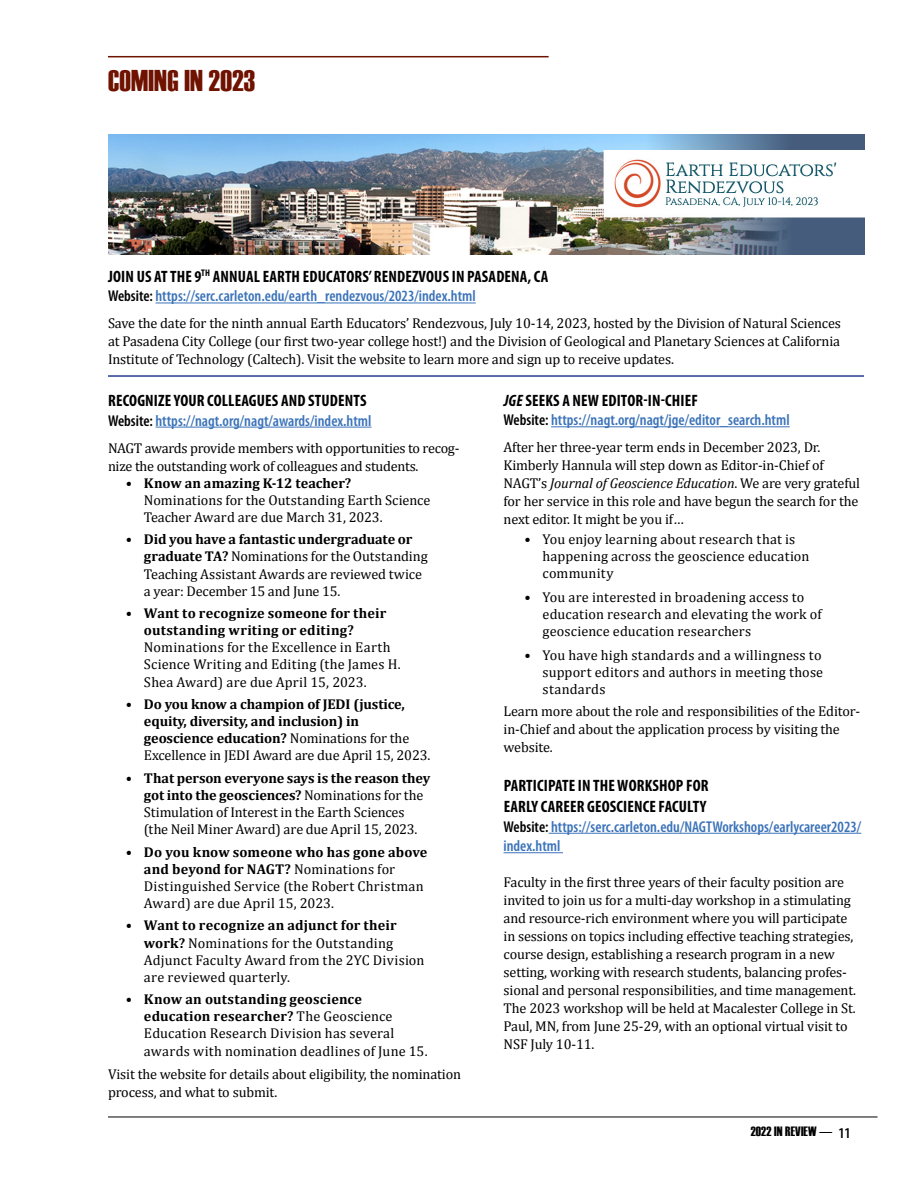
<style>
.page{position:relative;width:918px;height:1188px;background:#fff}
.page>*{position:absolute;margin:0;border:0;box-sizing:border-box;transform-origin:0 0}
.t1{font:30px "Haettenschweiler";letter-spacing:.01em;color:#6f1200}
.t2{font:700 condensed 16.5px/21.3px "Myriad Pro";letter-spacing:.01em;color:#000}
.t3{font:600 condensed 15.75px/19.5px "Myriad Pro";color:#3b73b9}
.t4{font:14.25px/18px "Cambria";letter-spacing:-.01em;color:#000}
.t5{font:14.25px/17.1px "Cambria";letter-spacing:.015em;color:#000}
.t6{font:14.25px/17.1px "Cambria";letter-spacing:.01em;color:#000}
.t7{font:700 14.25px/17.1px "Cambria";letter-spacing:-.01em;color:#000}
.t8{font:14.25px/17.1px "Cambria";letter-spacing:.02em;color:#000}
.t9{font:700 14.25px/17.1px "Cambria";letter-spacing:.015em;color:#000}
.t10{font:13.5px "Haettenschweiler";letter-spacing:.01em;color:#000}
.s1{color:#000}
.s2{font-weight:700}
.s3{font-weight:400}
.s4{font-style:italic}
.s5{font-family:"Myriad Pro";font-weight:600;font-stretch:condensed}
.s6{font-family:"Myriad Pro";font-weight:600;font-stretch:condensed;font-size:15px}
</style>
<div class="page">
<hr style="left:108px;top:56px;width:441px;height:1px;background:#6f1200">
<hr style="left:156px;top:303px;width:320px;height:1px;background:#3b73b9">
<hr style="left:156px;top:427px;width:216px;height:1px;background:#3b73b9">
<hr style="left:551px;top:426px;width:239px;height:1px;background:#3b73b9">
<hr style="left:549px;top:833px;width:312px;height:1px;background:#3b73b9">
<hr style="left:504px;top:852px;width:59px;height:1px;background:#3b73b9">
<img style="left:108px;top:135px;width:757px;height:120px">
<hr style="left:108px;top:375px;width:756px;height:2px;background:#25408f">
<hr style="left:108px;top:1117px;width:770px;height:1px;background:#000">
<h1 class="t1" style="left:108px;top:64px;width:149px">COMING IN 2023</h1>
<p class="t2" style="left:108px;top:265px;width:442px">JOIN US AT THE 9<sup>TH</sup> ANNUAL EARTH EDUCATORS’ RENDEZVOUS IN PASADENA, CA</p>
<p class="t3" style="left:108px;top:287px;width:369px"><span class="s1">Website:</span> https://serc.carleton.edu/earth_rendezvous/2023/index.html</p>
<p class="t4" style="left:108px;top:314px;width:735px;text-align:justify">Save the date for the ninth annual Earth Educators’ Rendezvous, July 10-14, 2023, hosted by the Division of Natural Sciences at Pasadena City College (our first two-year college host!) and the Division of Geological and Planetary Sciences at California Institute of Technology (Caltech). Visit the website to learn more and sign up to receive updates.</p>
<p class="t2" style="left:108px;top:390px;width:260px">RECOGNIZE YOUR COLLEAGUES AND STUDENTS</p>
<p class="t3" style="left:108px;top:411px;width:265px"><span class="s1">Website:</span> https://nagt.org/nagt/awards/index.html</p>
<p class="t4" style="left:108px;top:439px;width:353px">NAGT awards provide members with opportunities to recog&shy;nize the outstanding work of colleagues and students.</p>
<p class="t4" style="left:144px;top:474px;width:288px;line-height:17.1px;text-indent:-18px">• <span class="s2">Know an amazing K-12 teacher?<br></span>Nominations for the Outstanding Earth Science<br>Teacher Award are due March 31, 2023.</p>
<p class="t4" style="left:144px;top:531px;width:285px;line-height:17.1px;text-indent:-18px">• <span class="s2">Did you have a fantastic undergraduate or graduate TA?</span> Nominations for the Outstanding Teaching Assistant Awards are reviewed twice a year: December 15 and June 15.</p>
<p class="t9" style="left:144px;top:604px;width:244px;text-indent:-18px"><span class="s3">•</span> Want to recognize someone for their outstanding writing or editing?</p>
<p class="t5" style="left:144px;top:639px;width:258px">Nominations for the Excellence in Earth<br>Science Writing and Editing (the James H.<br>Shea Award) are due April 15, 2023.</p>
<p class="t7" style="left:144px;top:695px;width:288px;text-indent:-18px"><span class="s3">•</span> Do you know a champion of JEDI (justice, equity, diversity, and inclusion) in geoscience education? <span class="s3">Nominations for the Excellence in JEDI Award are due April 15, 2023.</span></p>
<p class="t4" style="left:144px;top:769px;width:288px;line-height:17.1px;text-indent:-18px">• <span class="s2">That person everyone says is the reason they got into the geosciences?</span> Nominations for the Stimulation of Interest in the Earth Sciences (the Neil Miner Award) are due April 15, 2023.</p>
<p class="t8" style="left:144px;top:843px;width:285px;text-indent:-18px">• <span class="s2">Do you know someone who has gone above and beyond for NAGT?</span> Nominations for Distinguished Service (the Robert Christman Award) are due April 15, 2023.</p>
<p class="t5" style="left:144px;top:917px;width:282px;text-indent:-18px">• <span class="s2">Want to recognize an adjunct for their work?</span> Nominations for the Outstanding Adjunct Faculty Award from the 2YC Division are reviewed quarterly.</p>
<p class="t5" style="left:144px;top:991px;width:285px;text-indent:-18px">• <span class="s2">Know an outstanding geoscience education researcher?</span> The Geoscience Education Research Division has several awards with nomination deadlines of June 15.</p>
<p class="t4" style="left:108px;top:1065px;width:355px">Visit the website for details about eligibility, the nomination process, and what to submit.</p>
<p class="t2" style="left:504px;top:389px;width:196px"><span class="s4">JGE</span> SEEKS A NEW EDITOR-IN-CHIEF</p>
<p class="t3" style="left:504px;top:411px;width:288px"><span class="s1">Website:</span> https://nagt.org/nagt/jge/editor_search.html</p>
<p class="t4" style="left:504px;top:438px;width:358px">After her three-year term ends in December 2023, Dr.<br>Kimberly Hannula will step down as Editor-in-Chief of NAGT’s <span class="s4">Journal of Geoscience Education</span>. We are very grateful for her service in this role and have begun the search for the next editor. It might be you if…</p>
<p class="t6" style="left:543px;top:531px;width:268px;text-indent:-18px">• You enjoy learning about research that is happening across the geoscience education community</p>
<p class="t6" style="left:543px;top:588px;width:281px;text-indent:-18px">• You are interested in broadening access to education research and elevating the work of geoscience education researchers</p>
<p class="t4" style="left:543px;top:646px;width:282px;line-height:17.1px;text-align:justify;text-indent:-18px">• You have high standards and a willingness to support editors and authors in meeting those standards</p>
<p class="t4" style="left:504px;top:702px;width:358px">Learn more about the role and responsibilities of the Editor&shy;in-Chief and about the application process by visiting the website.</p>
<p class="t2" style="left:504px;top:774px;width:206px">PARTICIPATE IN THE WORKSHOP FOR<br>EARLY CAREER GEOSCIENCE FACULTY</p>
<p class="t3" style="left:504px;top:817px;width:359px"><span class="s1">Website:</span> https://serc.carleton.edu/NAGTWorkshops/earlycareer2023/ index.html</p>
<p class="t4" style="left:504px;top:873px;width:354px">Faculty in the first three years of their faculty position are invited to join us for a multi-day workshop in a stimulating and resource-rich environment where you will participate in sessions on topics including effective teaching strategies, course design, establishing a research program in a new setting, working with research students, balancing profes&shy;sional and personal responsibilities, and time management.<br>The 2023 workshop will be held at Macalester College in St.<br>Paul, MN, from June 25-29, with an optional virtual visit to NSF July 10-11.</p>
<p class="t10" style="left:751px;top:1124px;width:101px">2022 IN REVIEW <span class="s5">—</span> <span class="s6">11</span></p>
</div>
